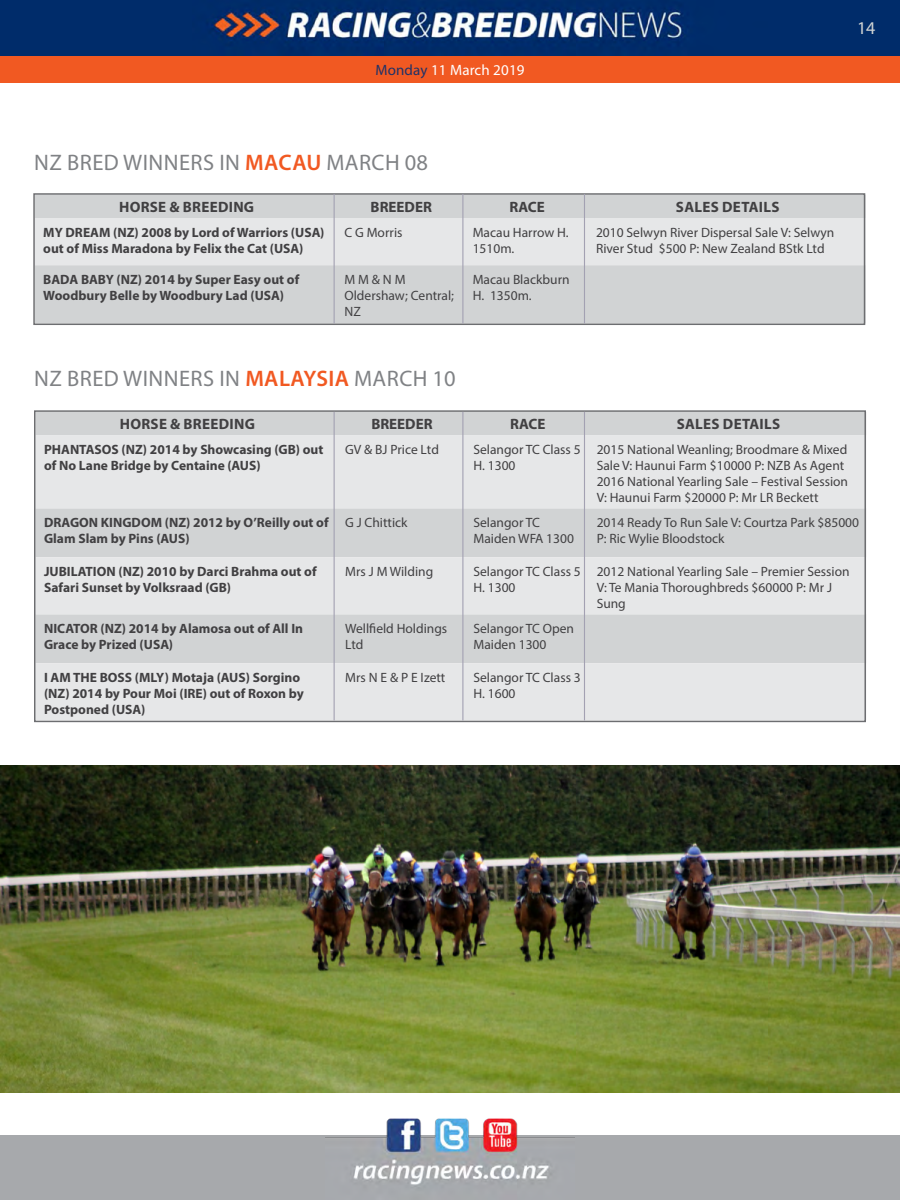
<style>
.page{position:relative;width:900px;height:1200px;background:#fff}
.page>*{position:absolute;margin:0;border:0;box-sizing:border-box;transform-origin:0 0}
.t1{font:22.5px "Myriad Pro";letter-spacing:.02em;color:#808285}
.t2{font:18px "Myriad Pro";color:#d1d4d4}
.t3{font:700 15px "Myriad Pro";color:#414042}
.t4{font:15px "Myriad Pro";letter-spacing:.01em;color:#fff}
.t5{font:13.5px/16.2px "Myriad Pro";color:#414042}
.t6{font:700 13.5px/16.2px "Myriad Pro";color:#414042}
.s1{color:#203267}
.s2{font-weight:600;color:#f15922}
</style>
<div class="page">
<div style="left:0;top:1136px;width:900px;height:64px;background:#a7a9ac"></div>
<img style="left:325px;top:1118px;width:250px;height:67px">
<div style="left:0;top:56px;width:900px;height:27px;background:#f15922"></div>
<img style="left:0;top:0;width:900px;height:56px">
<div style="left:36px;top:195px;width:830px;height:129px;background:#d1d3d4"></div>
<div style="left:36px;top:218px;width:830px;height:47px;background:#e6e7e8"></div>
<div style="left:33px;top:193px;width:832px;height:132px;border:2px solid #6d6e71"></div>
<div style="left:37px;top:413px;width:826px;height:22px;background:#d1d3d4"></div>
<svg style="left:37px;top:435px;width:826px;height:284px;background:#dee0e1"></svg>
<div style="left:34px;top:410px;width:832px;height:312px;border:2px solid #6d6e71"></div>
<hr style="left:334px;top:194px;width:1px;height:130px;background:#a3a1b2">
<hr style="left:462px;top:194px;width:1px;height:130px;background:#a3a1b2">
<hr style="left:584px;top:194px;width:1px;height:130px;background:#a3a1b2">
<hr style="left:334px;top:412px;width:1px;height:308px;background:#a3a1b2">
<hr style="left:462px;top:412px;width:1px;height:308px;background:#a3a1b2">
<hr style="left:584px;top:412px;width:1px;height:308px;background:#a3a1b2">
<img style="left:0;top:765px;width:900px;height:328px">
<p class="t4" style="left:375px;top:61px;width:151px"><span class="s1">Monday</span> 11 March 2019</p>
<h2 class="t2" style="left:857px;top:17px;width:20px">14</h2>
<h1 class="t1" style="left:34px;top:149px;width:395px">NZ Bred Winn ers IN <span class="s2">MACAU</span> march 08</h1>
<p class="t3" style="left:119px;top:197px;width:21px">Horse</p>
<p class="t3" style="left:170px;top:197px;width:33px">&amp; Breeding</p>
<p class="t3" style="left:371px;top:197px;width:63px">BREEDER</p>
<p class="t3" style="left:509px;top:197px;width:37px">RACE</p>
<p class="t3" style="left:676px;top:197px;width:18px">Sales</p>
<p class="t3" style="left:722px;top:197px;width:20px">Details</p>
<p class="t6" style="left:43px;top:224px;width:283px">MY DREAM (NZ) 2008 by Lord of Warriors (USA) out of Miss Maradona by Felix the Cat (USA)</p>
<p class="t5" style="left:344px;top:224px;width:60px">C G Morris</p>
<p class="t5" style="left:473px;top:224px;width:98px">Macau Harrow H.<br>1510m.</p>
<p class="t5" style="left:596px;top:224px;width:240px">2010 Selwyn River Dispersal Sale V: Selwyn<br>River Stud $500 P: New Zealand BStk Ltd</p>
<p class="t6" style="left:43px;top:271px;width:257px">BADA BABY (NZ) 2014 by Super Easy out of<br>Woodbury Belle by Woodbury Lad (USA)</p>
<p class="t5" style="left:344px;top:271px;width:111px">M M &amp; N M<br>Oldershaw; Central;<br>NZ</p>
<p class="t5" style="left:473px;top:271px;width:98px">Macau Blackburn<br>H. 1350m.</p>
<h1 class="t1" style="left:34px;top:365px;width:423px">NZ Bred Winn ers IN <span class="s2">MALAYSIA</span> march 10</h1>
<p class="t3" style="left:120px;top:414px;width:21px">Horse</p>
<p class="t3" style="left:170px;top:414px;width:33px">&amp; Breeding</p>
<p class="t3" style="left:371px;top:414px;width:63px">BREEDER</p>
<p class="t3" style="left:510px;top:414px;width:37px">RACE</p>
<p class="t3" style="left:677px;top:414px;width:18px">Sales</p>
<p class="t3" style="left:723px;top:414px;width:20px">Details</p>
<p class="t6" style="left:44px;top:441px;width:281px">PHANTASOS (NZ) 2014 by Showcasing (GB) out of No Lane Bridge by Centaine (AUS)</p>
<p class="t5" style="left:345px;top:441px;width:95px">GV &amp; BJ Price Ltd</p>
<p class="t5" style="left:473px;top:441px;width:109px">Selangor TC Class 5<br>H. 1300</p>
<p class="t5" style="left:597px;top:441px;width:253px">2015 National Weanling; Broodmare &amp; Mixed Sale V: Haunui Farm $10000 P: NZB As Agent 2016 National Yearling Sale – Festival Session V: Haunui Farm $20000 P: Mr LR Beckett</p>
<p class="t6" style="left:44px;top:514px;width:286px">DRAGON KINGDOM (NZ) 2012 by O’Reilly out of<br>Glam Slam by Pins (AUS)</p>
<p class="t5" style="left:345px;top:514px;width:64px">G J Chittick</p>
<p class="t5" style="left:473px;top:514px;width:102px">Selangor TC<br>Maiden WFA 1300</p>
<p class="t5" style="left:597px;top:514px;width:264px">2014 Ready To Run Sale V: Courtza Park $85000<br>P: Ric Wylie Bloodstock</p>
<p class="t6" style="left:44px;top:563px;width:274px">JUBILATION (NZ) 2010 by Darci Brahma out of<br>Safari Sunset by Volksraad (GB)</p>
<p class="t5" style="left:345px;top:563px;width:90px">Mrs J M Wilding</p>
<p class="t5" style="left:473px;top:563px;width:109px">Selangor TC Class 5<br>H. 1300</p>
<p class="t5" style="left:597px;top:563px;width:254px">2012 National Yearling Sale – Premier Session<br>V: Te Mania Thoroughbreds $60000 P: Mr J<br>Sung</p>
<p class="t6" style="left:44px;top:620px;width:261px">NICATOR (NZ) 2014 by Alamosa out of All In<br>Grace by Prized (USA)</p>
<p class="t5" style="left:345px;top:620px;width:104px">Wellfield Holdings<br>Ltd</p>
<p class="t5" style="left:473px;top:620px;width:102px">Selangor TC Open<br>Maiden 1300</p>
<p class="t6" style="left:44px;top:669px;width:261px">I AM THE BOSS (MLY) Motaja (AUS) Sorgino (NZ) 2014 by Pour Moi (IRE) out of Roxon by<br>Postponed (USA)</p>
<p class="t5" style="left:345px;top:669px;width:102px">Mrs N E &amp; P E Izett</p>
<p class="t5" style="left:473px;top:669px;width:109px">Selangor TC Class 3<br>H. 1600</p>
</div>
